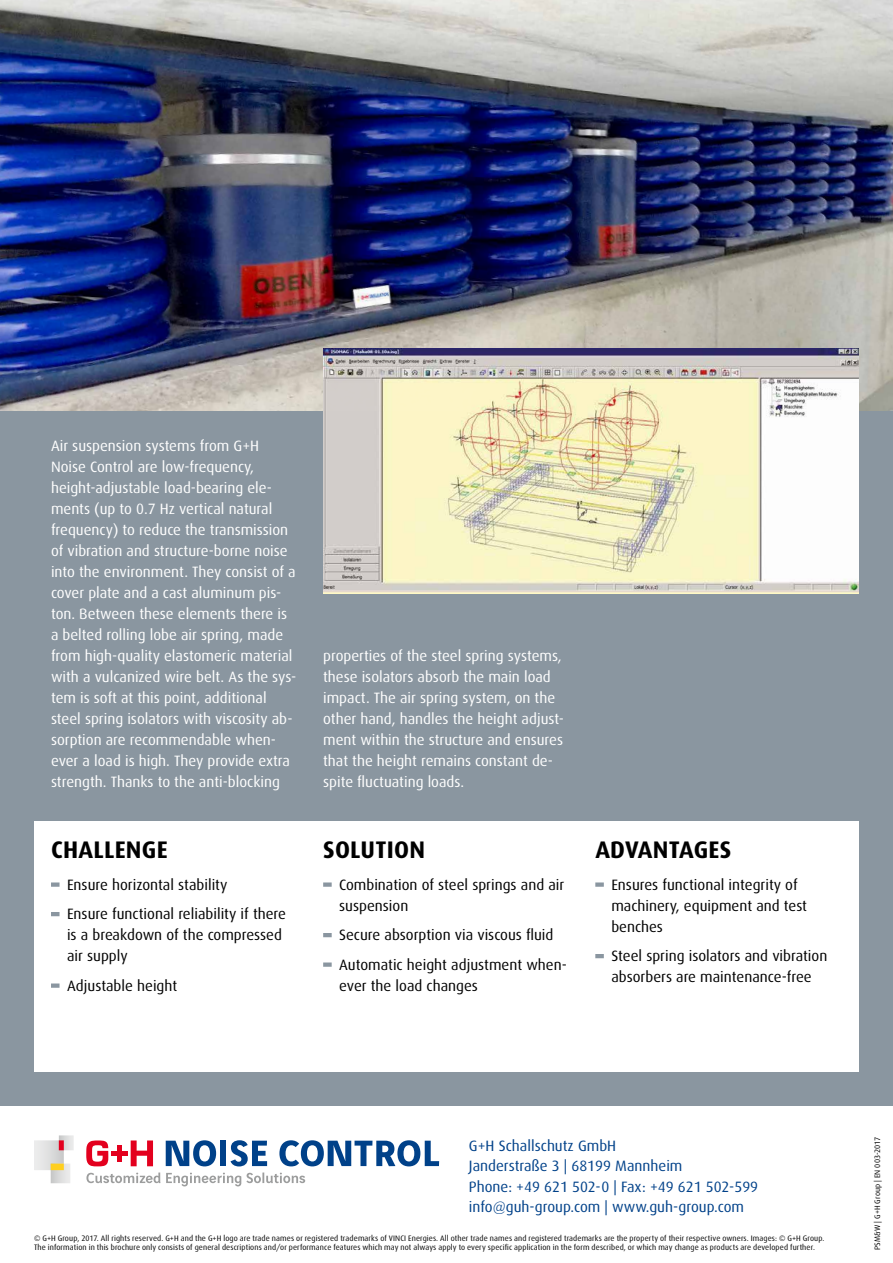
<style>
.page{position:relative;width:893px;height:1263px;background:#fff}
.page>*{position:absolute;margin:0;border:0;box-sizing:border-box;transform-origin:0 0}
.t1{font:700 24px "Dax";letter-spacing:.01em;color:#000}
.t2{font:15px/21px "Dax";color:#fff}
.t3{font:15px/21px "Dax";color:#000}
.t4{font:15px/20.2px "Dax";color:#004189}
.t5{font:7.95px/9px "Dax";letter-spacing:.015em;color:#000}
</style>
<div class="page">
<div style="left:0;top:0;width:893px;height:1106px;background:#8a96a0"></div>
<img style="left:0;top:0;width:893px;height:410px">
<img style="left:323px;top:349px;width:536px;height:244px">
<div style="left:34px;top:821px;width:825px;height:250px;background:#fff"></div>
<div style="left:51px;top:882px;width:9px;height:5px;background:#8a96a0"></div>
<svg style="left:51px;top:912px;width:9px;height:4px"></svg>
<div style="left:51px;top:983px;width:9px;height:5px;background:#8a96a0"></div>
<div style="left:323px;top:882px;width:9px;height:5px;background:#8a96a0"></div>
<svg style="left:323px;top:933px;width:9px;height:4px"></svg>
<div style="left:323px;top:962px;width:9px;height:5px;background:#8a96a0"></div>
<div style="left:595px;top:882px;width:9px;height:5px;background:#8a96a0"></div>
<svg style="left:595px;top:954px;width:9px;height:4px"></svg>
<svg style="left:131px;top:1140px;width:22px;height:26px"></svg>
<div style="left:117px;top:1145px;width:5px;height:17px;background:#e3001e"></div>
<div style="left:111px;top:1151px;width:17px;height:5px;background:#e3001e"></div>
<svg style="left:86px;top:1140px;width:22px;height:26px"></svg>
<svg style="left:34px;top:1135px;width:40px;height:48px"></svg>
<div style="left:51px;top:1163px;width:13px;height:7px;background:#ffcf1f"></div>
<svg style="left:86px;top:1172px;width:74px;height:11px"></svg>
<svg style="left:166px;top:1172px;width:139px;height:14px"></svg>
<svg style="left:166px;top:1140px;width:50px;height:26px"></svg>
<div style="left:220px;top:1141px;width:6px;height:25px;background:#004189"></div>
<svg style="left:231px;top:1140px;width:36px;height:26px"></svg>
<svg style="left:279px;top:1140px;width:160px;height:26px"></svg>
<p class="t2" style="left:51px;top:435px;width:247px">Air suspension systems from G+H Noise Control are low-frequency, height-adjustable load-bearing ele&shy;ments (up to 0.7 Hz vertical natural frequency) to reduce the transmission of vibration and structure-borne noise into the environment. They consist of a cover plate and a cast aluminum pis&shy;ton. Between these elements there is a belted rolling lobe air spring, made from high-quality elastomeric material with a vulcanized wire belt. As the sys&shy;tem is soft at this point, additional steel spring isolators with viscosity ab&shy;sorption are recommendable when&shy;ever a load is high. They provide extra strength. Thanks to the anti-blocking</p>
<p class="t2" style="left:323px;top:645px;width:242px">properties of the steel spring systems, these isolators absorb the main load impact. The air spring system, on the other hand, handles the height adjust&shy;ment within the structure and ensures that the height remains constant de&shy;spite fluctuating loads.</p>
<h1 class="t1" style="left:51px;top:836px;width:118px">CHALLENGE</h1>
<h1 class="t1" style="left:323px;top:836px;width:103px">SOLUTION</h1>
<h1 class="t1" style="left:595px;top:836px;width:138px">ADVANTAGES</h1>
<p class="t3" style="left:67px;top:870px;width:221px;line-height:29.5px">Ensure horizontal stability<br>Ensure functional reliability if there</p>
<p class="t3" style="left:67px;top:925px;width:216px">is a breakdown of the compressed air supply</p>
<p class="t3" style="left:67px;top:975px;width:112px">Adjustable height</p>
<p class="t3" style="left:339px;top:874px;width:227px">Combination of steel springs and air suspension</p>
<p class="t3" style="left:339px;top:920px;width:229px;line-height:29.5px">Secure absorption via viscous fluid<br>Automatic height adjustment when-</p>
<p class="t3" style="left:339px;top:975px;width:140px">ever the load changes</p>
<p class="t3" style="left:611px;top:874px;width:197px">Ensures functional integrity of machinery, equipment and test benches</p>
<p class="t3" style="left:611px;top:946px;width:218px">Steel spring isolators and vibration absorbers are maintenance-free</p>
<p class="t4" style="left:469px;top:1136px;width:291px">G+H Schallschutz GmbH<br>Janderstraße 3 | 68199 Mannheim<br>Phone: +49 621 502-0 | Fax: +49 621 502-599 info@guh-group.com | www.guh-group.com</p>
<p class="t5" style="left:34px;top:1234px;width:792px">© G+H Group, 2017. All rights reserved. G+H and the G+H logo are trade names or registered trademarks of VINCI Energies. All other trade names and registered trademarks are the property of their respective owners. Images: © G+H Group.<br>The information in this brochure only consists of general descriptions and/or performance features which may not always apply to every specific application in the form described, or which may change as products are developed further.</p>
<p class="t5" style="left:873px;top:1250px;width:115px;rotate:-90deg">PSM&amp;W | G+H Group | EN 003-2017</p>
</div>
